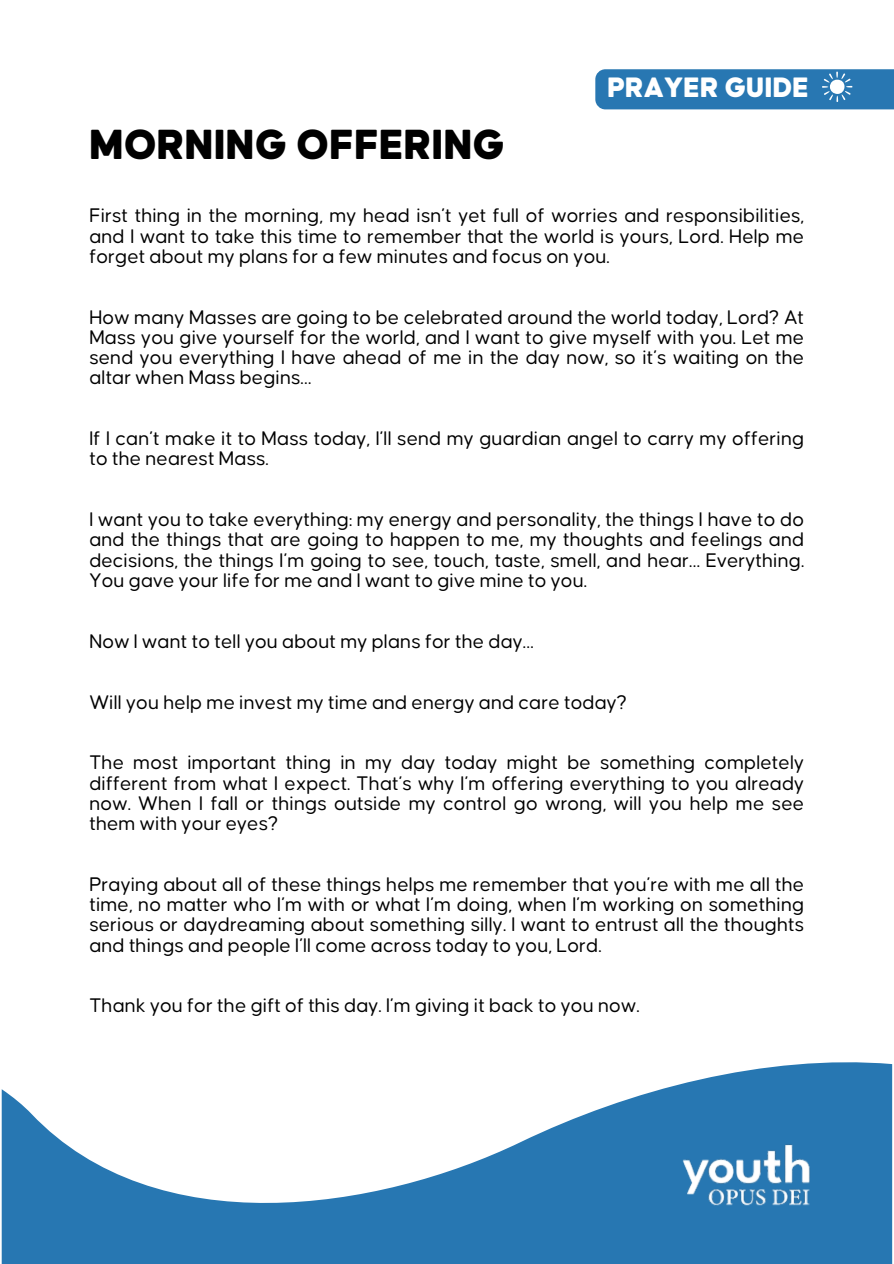
<style>
.page{position:relative;width:894px;height:1264px;background:#fff}
.page>*{position:absolute;margin:0;border:0;box-sizing:border-box;transform-origin:0 0}
.t1{font:900 45px "Causten Round";color:#000}
.t2{font:900 30px "Causten Round";color:#fff}
.t3{font:21px/20.2px "Causten Round";color:#000;text-align:justify}
</style>
<div class="page">
<svg style="left:2px;top:1062px;width:889px;height:201px;fill:#2777b2"></svg>
<img style="left:629px;top:1124px;width:218px;height:99px">
<div style="left:595px;top:69px;width:298px;height:40px;background:#2877b2"></div>
<h1 class="t1" style="left:89px;top:125px;width:417px">MORNING OFFERING</h1>
<p class="t2" style="left:607px;top:74px;width:203px">PRAYER GUIDE</p>
<p class="t3" style="left:89px;top:206px;width:716px">First thing in the morning, my head isn’t yet full of worries and responsibilities, and I want to take this time to remember that the world is yours, Lord. Help me forget about my plans for a few minutes and focus on you.</p>
<p class="t3" style="left:89px;top:308px;width:716px">How many Masses are going to be celebrated around the world today, Lord? At Mass you give yourself for the world, and I want to give myself with you. Let me send you everything I have ahead of me in the day now, so it’s waiting on the altar when Mass begins…</p>
<p class="t3" style="left:89px;top:429px;width:716px">If I can’t make it to Mass today, I’ll send my guardian angel to carry my offering to the nearest Mass.</p>
<p class="t3" style="left:89px;top:510px;width:716px">I want you to take everything: my energy and personality, the things I have to do and the things that are going to happen to me, my thoughts and feelings and decisions, the things I’m going to see, touch, taste, smell, and hear… Everything.<br>You gave your life for me and I want to give mine to you.</p>
<p class="t3" style="left:89px;top:632px;width:446px">Now I want to tell you about my plans for the day…</p>
<p class="t3" style="left:89px;top:692px;width:539px">Will you help me invest my time and energy and care today?</p>
<p class="t3" style="left:89px;top:753px;width:716px">The most important thing in my day today might be something completely different from what I expect. That’s why I’m offering everything to you already now. When I fall or things outside my control go wrong, will you help me see them with your eyes?</p>
<p class="t3" style="left:89px;top:875px;width:716px">Praying about all of these things helps me remember that you’re with me all the time, no matter who I’m with or what I’m doing, when I’m working on something serious or daydreaming about something silly. I want to entrust all the thoughts and things and people I’ll come across today to you, Lord.</p>
<p class="t3" style="left:89px;top:996px;width:551px">Thank you for the gift of this day. I’m giving it back to you now.</p>
</div>
